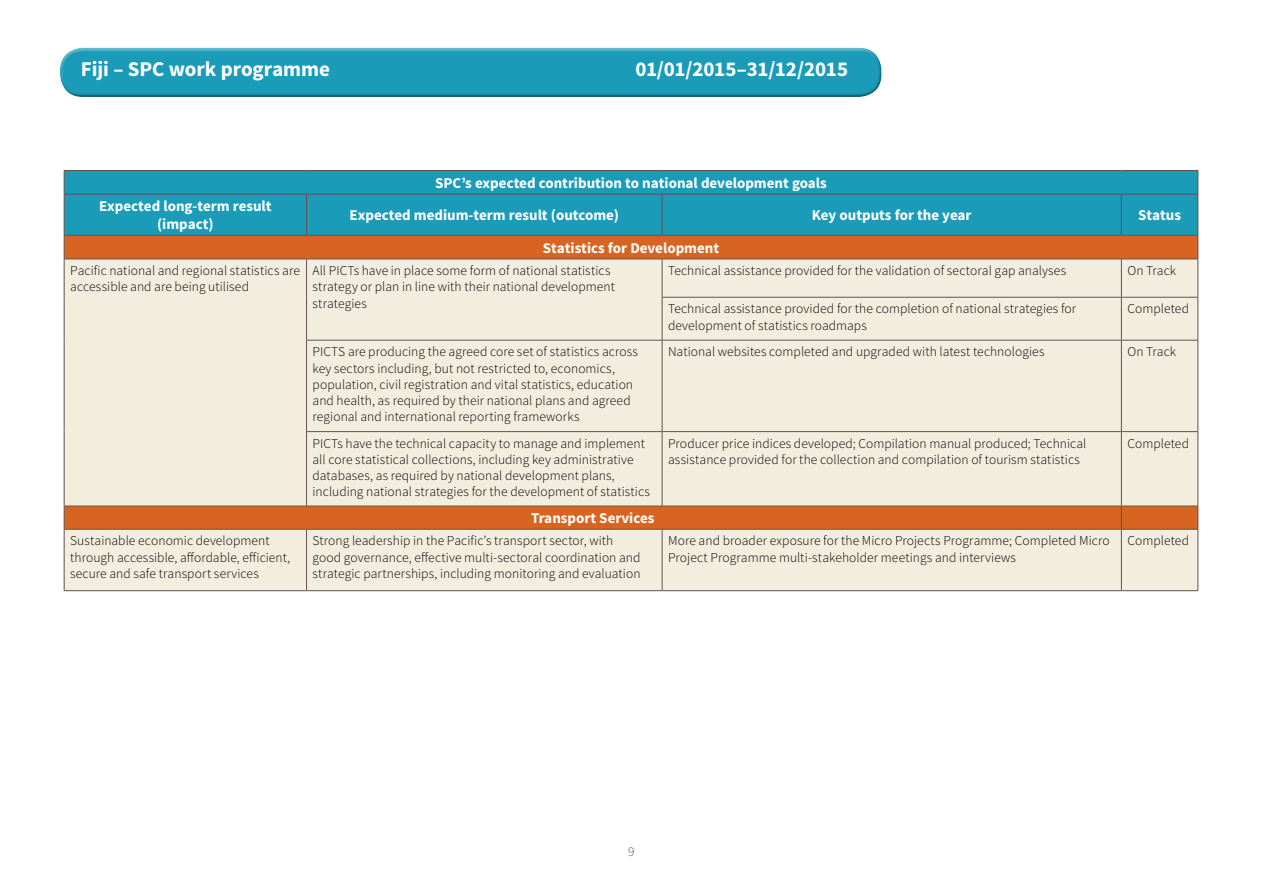
<style>
.page{position:relative;width:1263px;height:893px;background:#fff}
.page>*{position:absolute;margin:0;border:0;box-sizing:border-box;transform-origin:0 0}
.t1{font:700 21px "Source Sans Pro";letter-spacing:-.005em;color:#fff}
.t2{font:700 15px/18px "Source Sans Pro";color:#fff;text-align:center}
.t3{font:300 13.5px/16.2px "Source Sans Pro";letter-spacing:.005em;color:#000}
.t4{font:300 13.5px "Source Sans Pro";color:#575756}
</style>
<div class="page">
<div style="left:60px;top:47px;width:822px;height:41px;background:#fff;opacity:.45"></div>
<div style="left:60px;top:53px;width:822px;height:45px;background:#000;opacity:.45"></div>
<div style="left:65px;top:171px;width:1132px;height:64px;background:#1a9bb8"></div>
<div style="left:65px;top:236px;width:1132px;height:23px;background:#d76521"></div>
<svg style="left:65px;top:260px;width:1132px;height:330px;background:#efe4d0"></svg>
<hr style="left:64px;top:194px;width:243px;height:1px;background:#64504f">
<hr style="left:307px;top:194px;width:355px;height:1px;background:#64504f">
<hr style="left:306px;top:194px;width:1px;height:41px;background:#64504f">
<hr style="left:662px;top:194px;width:459px;height:1px;background:#64504f">
<hr style="left:662px;top:194px;width:1px;height:41px;background:#64504f">
<hr style="left:306px;top:259px;width:1px;height:38px;background:#64504f">
<hr style="left:662px;top:259px;width:1px;height:38px;background:#64504f">
<hr style="left:1121px;top:259px;width:1px;height:38px;background:#64504f">
<hr style="left:306px;top:297px;width:1px;height:43px;background:#64504f">
<hr style="left:662px;top:297px;width:459px;height:1px;background:#64504f">
<hr style="left:662px;top:298px;width:1px;height:42px;background:#64504f">
<hr style="left:1121px;top:297px;width:77px;height:1px;background:#64504f">
<hr style="left:1121px;top:298px;width:1px;height:42px;background:#64504f">
<hr style="left:306px;top:340px;width:356px;height:1px;background:#64504f">
<hr style="left:306px;top:341px;width:1px;height:90px;background:#64504f">
<hr style="left:662px;top:340px;width:459px;height:1px;background:#64504f">
<hr style="left:662px;top:341px;width:1px;height:90px;background:#64504f">
<hr style="left:1121px;top:340px;width:77px;height:1px;background:#64504f">
<hr style="left:1121px;top:341px;width:1px;height:90px;background:#64504f">
<hr style="left:306px;top:431px;width:356px;height:1px;background:#64504f">
<hr style="left:306px;top:432px;width:1px;height:74px;background:#64504f">
<hr style="left:662px;top:431px;width:459px;height:1px;background:#64504f">
<hr style="left:662px;top:432px;width:1px;height:74px;background:#64504f">
<hr style="left:1121px;top:431px;width:77px;height:1px;background:#64504f">
<hr style="left:1121px;top:432px;width:1px;height:74px;background:#64504f">
<svg style="left:1121px;top:507px;width:1px;height:22px"></svg>
<hr style="left:306px;top:530px;width:1px;height:60px;background:#64504f">
<hr style="left:662px;top:530px;width:1px;height:60px;background:#64504f">
<hr style="left:1121px;top:530px;width:1px;height:60px;background:#64504f">
<hr style="left:1121px;top:194px;width:77px;height:1px;background:#64504f">
<hr style="left:1121px;top:194px;width:1px;height:41px;background:#64504f">
<hr style="left:64px;top:170px;width:243px;height:1px;background:#64504f">
<svg style="left:64px;top:171px;width:1px;height:23px"></svg>
<hr style="left:307px;top:170px;width:355px;height:1px;background:#64504f">
<hr style="left:662px;top:170px;width:459px;height:1px;background:#64504f">
<hr style="left:1121px;top:170px;width:77px;height:1px;background:#64504f">
<svg style="left:1197px;top:171px;width:1px;height:23px"></svg>
<hr style="left:64px;top:194px;width:1px;height:41px;background:#64504f">
<hr style="left:1197px;top:194px;width:1px;height:41px;background:#64504f">
<hr style="left:64px;top:259px;width:1px;height:38px;background:#64504f">
<hr style="left:1197px;top:259px;width:1px;height:38px;background:#64504f">
<hr style="left:64px;top:297px;width:1px;height:43px;background:#64504f">
<hr style="left:1197px;top:298px;width:1px;height:42px;background:#64504f">
<hr style="left:64px;top:340px;width:1px;height:92px;background:#64504f">
<hr style="left:1197px;top:341px;width:1px;height:90px;background:#64504f">
<hr style="left:64px;top:432px;width:1px;height:74px;background:#64504f">
<hr style="left:1197px;top:432px;width:1px;height:74px;background:#64504f">
<hr style="left:64px;top:530px;width:1px;height:60px;background:#64504f">
<hr style="left:1197px;top:530px;width:1px;height:60px;background:#64504f">
<hr style="left:64px;top:590px;width:243px;height:1px;background:#64504f">
<hr style="left:307px;top:590px;width:355px;height:1px;background:#64504f">
<hr style="left:662px;top:590px;width:459px;height:1px;background:#64504f">
<hr style="left:1121px;top:590px;width:77px;height:1px;background:#64504f">
<hr style="left:64px;top:235px;width:243px;height:1px;background:#64504f">
<svg style="left:64px;top:236px;width:1px;height:23px"></svg>
<hr style="left:307px;top:235px;width:355px;height:1px;background:#64504f">
<hr style="left:662px;top:235px;width:459px;height:1px;background:#64504f">
<hr style="left:1121px;top:235px;width:77px;height:1px;background:#64504f">
<svg style="left:1197px;top:236px;width:1px;height:23px"></svg>
<hr style="left:64px;top:259px;width:243px;height:1px;background:#64504f">
<hr style="left:307px;top:259px;width:355px;height:1px;background:#64504f">
<hr style="left:662px;top:259px;width:459px;height:1px;background:#64504f">
<hr style="left:1121px;top:259px;width:77px;height:1px;background:#64504f">
<hr style="left:64px;top:506px;width:243px;height:1px;background:#64504f">
<svg style="left:64px;top:506px;width:1px;height:23px"></svg>
<hr style="left:307px;top:506px;width:355px;height:1px;background:#64504f">
<hr style="left:662px;top:506px;width:459px;height:1px;background:#64504f">
<hr style="left:1121px;top:506px;width:77px;height:1px;background:#64504f">
<svg style="left:1197px;top:506px;width:1px;height:23px"></svg>
<hr style="left:64px;top:529px;width:243px;height:1px;background:#64504f">
<hr style="left:307px;top:529px;width:355px;height:1px;background:#64504f">
<hr style="left:662px;top:529px;width:459px;height:1px;background:#64504f">
<hr style="left:1121px;top:529px;width:77px;height:1px;background:#64504f">
<h1 class="t1" style="left:81px;top:56px;width:251px">Fiji – SPC work programme</h1>
<h1 class="t1" style="left:635px;top:56px;width:214px">01/01/2015–31/12/2015</h1>
<p class="t2" style="left:435px;top:174px;width:393px">SPC’s expected contribution to national development goals</p>
<p class="t2" style="left:99px;top:198px;width:174px">Expected long-term result (impact)</p>
<p class="t2" style="left:349px;top:207px;width:271px">Expected medium-term result (outcome)</p>
<p class="t2" style="left:812px;top:207px;width:161px">Key outputs for the year</p>
<p class="t2" style="left:1138px;top:207px;width:44px">Status</p>
<p class="t2" style="left:543px;top:239px;width:178px">Statistics for Development</p>
<p class="t3" style="left:70px;top:263px;width:231px">Pacific national and regional statistics are accessible and are being utilised</p>
<p class="t3" style="left:313px;top:263px;width:304px">All PICTs have in place some form of national statistics strategy or plan in line with their national development strategies</p>
<p class="t3" style="left:668px;top:263px;width:400px">Technical assistance provided for the validation of sectoral gap analyses</p>
<p class="t3" style="left:1127px;top:263px;width:50px">On Track</p>
<p class="t3" style="left:668px;top:301px;width:410px">Technical assistance provided for the completion of national strategies for development of statistics roadmaps</p>
<p class="t3" style="left:1127px;top:301px;width:63px">Completed</p>
<p class="t3" style="left:313px;top:344px;width:327px">PICTS are producing the agreed core set of statistics across key sectors including, but not restricted to, economics, population, civil registration and vital statistics, education and health, as required by their national plans and agreed regional and international reporting frameworks</p>
<p class="t3" style="left:668px;top:344px;width:378px">National websites completed and upgraded with latest technologies</p>
<p class="t3" style="left:1127px;top:344px;width:50px">On Track</p>
<p class="t3" style="left:313px;top:435px;width:339px">PICTs have the technical capacity to manage and implement all core statistical collections, including key administrative databases, as required by national development plans, including national strategies for the development of statistics</p>
<p class="t3" style="left:668px;top:435px;width:420px">Producer price indices developed; Compilation manual produced; Technical assistance provided for the collection and compilation of tourism statistics</p>
<p class="t3" style="left:1127px;top:435px;width:63px">Completed</p>
<p class="t2" style="left:531px;top:510px;width:125px">Transport Services</p>
<p class="t3" style="left:70px;top:533px;width:222px">Sustainable economic development through accessible, affordable, efficient, secure and safe transport services</p>
<p class="t3" style="left:313px;top:533px;width:330px">Strong leadership in the Pacific’s transport sector, with good governance, effective multi-sectoral coordination and strategic partnerships, including monitoring and evaluation</p>
<p class="t3" style="left:668px;top:533px;width:443px">More and broader exposure for the Micro Projects Programme; Completed Micro<br>Project Programme multi-stakeholder meetings and interviews</p>
<p class="t3" style="left:1127px;top:533px;width:63px">Completed</p>
<p class="t4" style="left:628px;top:844px;width:8px">9</p>
</div>
